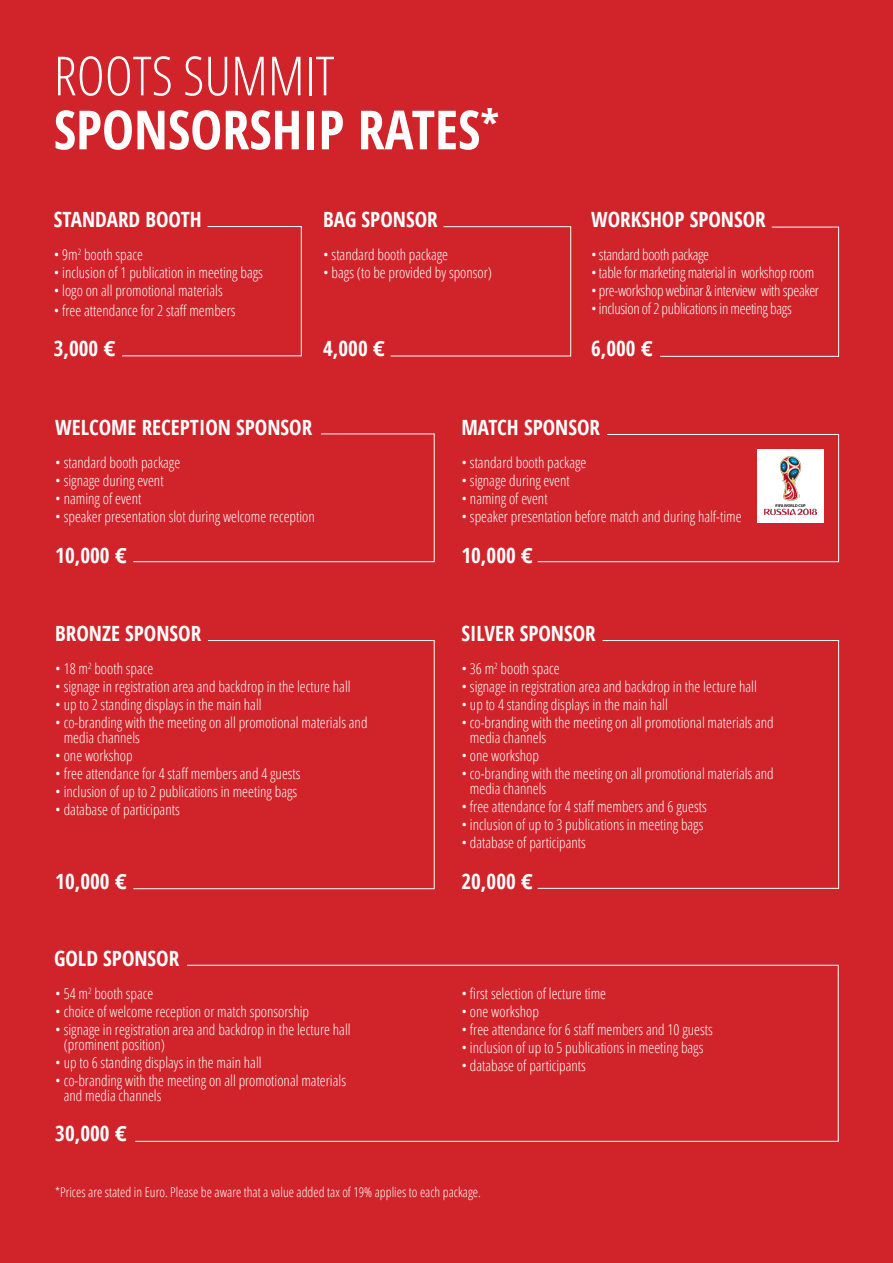
<style>
.page{position:relative;width:893px;height:1263px;background:#d1232a}
.page>*{position:absolute;margin:0;border:0;box-sizing:border-box;transform-origin:0 0}
.t1{font:700 condensed 54px/54px "Open Sans";color:#fff}
.t2{font:700 condensed 21px "Open Sans";color:#fff}
.t3{font:300 condensed 15px/15px "Open Sans";color:#fff}
.t4{font:300 condensed 15px "Open Sans";letter-spacing:-.02em;color:#fff}
.t5{font:300 condensed 13.5px "Open Sans";color:#fff}
.s1{font-weight:300}
.s2{font-stretch:normal}
</style>
<div class="page">
<svg style="left:122px;top:226px;width:180px;height:131px"></svg>
<svg style="left:390px;top:226px;width:181px;height:131px"></svg>
<svg style="left:660px;top:226px;width:179px;height:131px"></svg>
<svg style="left:133px;top:433px;width:302px;height:129px"></svg>
<svg style="left:133px;top:640px;width:302px;height:249px"></svg>
<svg style="left:537px;top:434px;width:302px;height:128px"></svg>
<svg style="left:537px;top:640px;width:302px;height:249px"></svg>
<svg style="left:135px;top:964px;width:704px;height:178px"></svg>
<div style="left:757px;top:449px;width:67px;height:73px;background:#fff"></div>
<img style="left:764px;top:457px;width:53px;height:58px">
<h1 class="t1" style="left:54px;top:47px;width:447px"><span class="s1">ROOTS SUMMIT<br></span>SPONSORSHIP RATES<sup>*</sup></h1>
<h2 class="t2" style="left:54px;top:205px;width:150px">STANDARD BOOTH</h2>
<p class="t3" style="left:54px;top:247px;width:91px">• 9m<sup>2</sup> booth space</p>
<p class="t3" style="left:54px;top:265px;width:211px">• inclusion of 1 publication in meeting bags</p>
<p class="t3" style="left:54px;top:283px;width:170px">• logo on all promotional materials</p>
<p class="t3" style="left:54px;top:302px;width:183px">• free attendance for 2 staff members</p>
<h2 class="t2" style="left:54px;top:334px;width:63px">3,000 <span class="s2">€</span></h2>
<h2 class="t2" style="left:323px;top:205px;width:116px">BAG SPONSOR</h2>
<p class="t3" style="left:323px;top:247px;width:126px">• standard booth package</p>
<p class="t3" style="left:323px;top:265px;width:170px">• bags (to be provided by sponsor)</p>
<h2 class="t2" style="left:323px;top:334px;width:63px">4,000 <span class="s2">€</span></h2>
<h2 class="t2" style="left:591px;top:205px;width:176px">WORKSHOP SPONSOR</h2>
<p class="t4" style="left:591px;top:245px;width:120px">• standard booth package</p>
<p class="t4" style="left:591px;top:263px;width:225px">• table for marketing material in workshop room</p>
<p class="t4" style="left:591px;top:281px;width:229px">• pre-workshop webinar &amp; interview with speaker</p>
<p class="t4" style="left:591px;top:299px;width:202px">• inclusion of 2 publications in meeting bags</p>
<h2 class="t2" style="left:591px;top:334px;width:63px">6,000 <span class="s2">€</span></h2>
<h2 class="t2" style="left:55px;top:413px;width:258px">WELCOME RECEPTION SPONSOR</h2>
<p class="t3" style="left:55px;top:455px;width:126px">• standard booth package</p>
<p class="t3" style="left:55px;top:473px;width:110px">• signage during event</p>
<p class="t3" style="left:55px;top:491px;width:88px">• naming of event</p>
<p class="t3" style="left:55px;top:509px;width:261px">• speaker presentation slot during welcome reception</p>
<h2 class="t2" style="left:55px;top:540px;width:73px">10,000 <span class="s2">€</span></h2>
<h2 class="t2" style="left:55px;top:619px;width:147px">BRONZE SPONSOR</h2>
<p class="t3" style="left:55px;top:660px;width:100px">• 18 m<sup>2</sup> booth space</p>
<p class="t3" style="left:55px;top:678px;width:297px">• signage in registration area and backdrop in the lecture hall</p>
<p class="t3" style="left:55px;top:696px;width:208px">• up to 2 standing displays in the main hall</p>
<p class="t3" style="left:64px;top:714px;width:305px;text-indent:-8px">• co-branding with the meeting on all promotional materials and media channels</p>
<p class="t3" style="left:55px;top:747px;width:79px">• one workshop</p>
<p class="t3" style="left:55px;top:765px;width:247px">• free attendance for 4 staff members and 4 guests</p>
<p class="t3" style="left:55px;top:783px;width:243px">• inclusion of up to 2 publications in meeting bags</p>
<p class="t3" style="left:55px;top:801px;width:126px">• database of participants</p>
<h2 class="t2" style="left:55px;top:866px;width:73px">10,000 <span class="s2">€</span></h2>
<h2 class="t2" style="left:54px;top:944px;width:127px">GOLD SPONSOR</h2>
<p class="t3" style="left:55px;top:985px;width:100px">• 54 m<sup>2</sup> booth space</p>
<p class="t3" style="left:55px;top:1003px;width:255px">• choice of welcome reception or match sponsorship</p>
<p class="t3" style="left:64px;top:1021px;width:288px;text-indent:-8px">• signage in registration area and backdrop in the lecture hall (prominent position)</p>
<p class="t3" style="left:55px;top:1054px;width:208px">• up to 6 standing displays in the main hall</p>
<p class="t3" style="left:64px;top:1072px;width:284px;text-indent:-8px">• co-branding with the meeting on all promotional materials and media channels</p>
<h2 class="t2" style="left:55px;top:1119px;width:73px">30,000 <span class="s2">€</span></h2>
<h2 class="t2" style="left:461px;top:413px;width:140px">MATCH SPONSOR</h2>
<p class="t3" style="left:461px;top:455px;width:126px">• standard booth package</p>
<p class="t3" style="left:461px;top:473px;width:110px">• signage during event</p>
<p class="t3" style="left:461px;top:491px;width:88px">• naming of event</p>
<p class="t3" style="left:461px;top:509px;width:282px">• speaker presentation before match and during half-time</p>
<h2 class="t2" style="left:461px;top:540px;width:73px">10,000 <span class="s2">€</span></h2>
<h2 class="t2" style="left:461px;top:619px;width:136px">SILVER SPONSOR</h2>
<p class="t3" style="left:461px;top:660px;width:100px">• 36 m<sup>2</sup> booth space</p>
<p class="t3" style="left:461px;top:678px;width:297px">• signage in registration area and backdrop in the lecture hall</p>
<p class="t3" style="left:461px;top:696px;width:208px">• up to 4 standing displays in the main hall</p>
<p class="t3" style="left:470px;top:714px;width:305px;text-indent:-8px">• co-branding with the meeting on all promotional materials and media channels</p>
<p class="t3" style="left:461px;top:747px;width:79px">• one workshop</p>
<p class="t3" style="left:470px;top:765px;width:305px;text-indent:-8px">• co-branding with the meeting on all promotional materials and media channels</p>
<p class="t3" style="left:461px;top:798px;width:247px">• free attendance for 4 staff members and 6 guests</p>
<p class="t3" style="left:461px;top:816px;width:243px">• inclusion of up to 3 publications in meeting bags</p>
<p class="t3" style="left:461px;top:834px;width:126px">• database of participants</p>
<h2 class="t2" style="left:461px;top:866px;width:73px">20,000 <span class="s2">€</span></h2>
<p class="t3" style="left:461px;top:985px;width:146px">• first selection of lecture time</p>
<p class="t3" style="left:461px;top:1003px;width:79px">• one workshop</p>
<p class="t3" style="left:461px;top:1021px;width:253px">• free attendance for 6 staff members and 10 guests</p>
<p class="t3" style="left:461px;top:1039px;width:243px">• inclusion of up to 5 publications in meeting bags</p>
<p class="t3" style="left:461px;top:1057px;width:126px">• database of participants</p>
<p class="t5" style="left:55px;top:1183px;width:427px">*Prices are stated in Euro. Please be aware that a value added tax of 19% applies to each package.</p>
</div>
